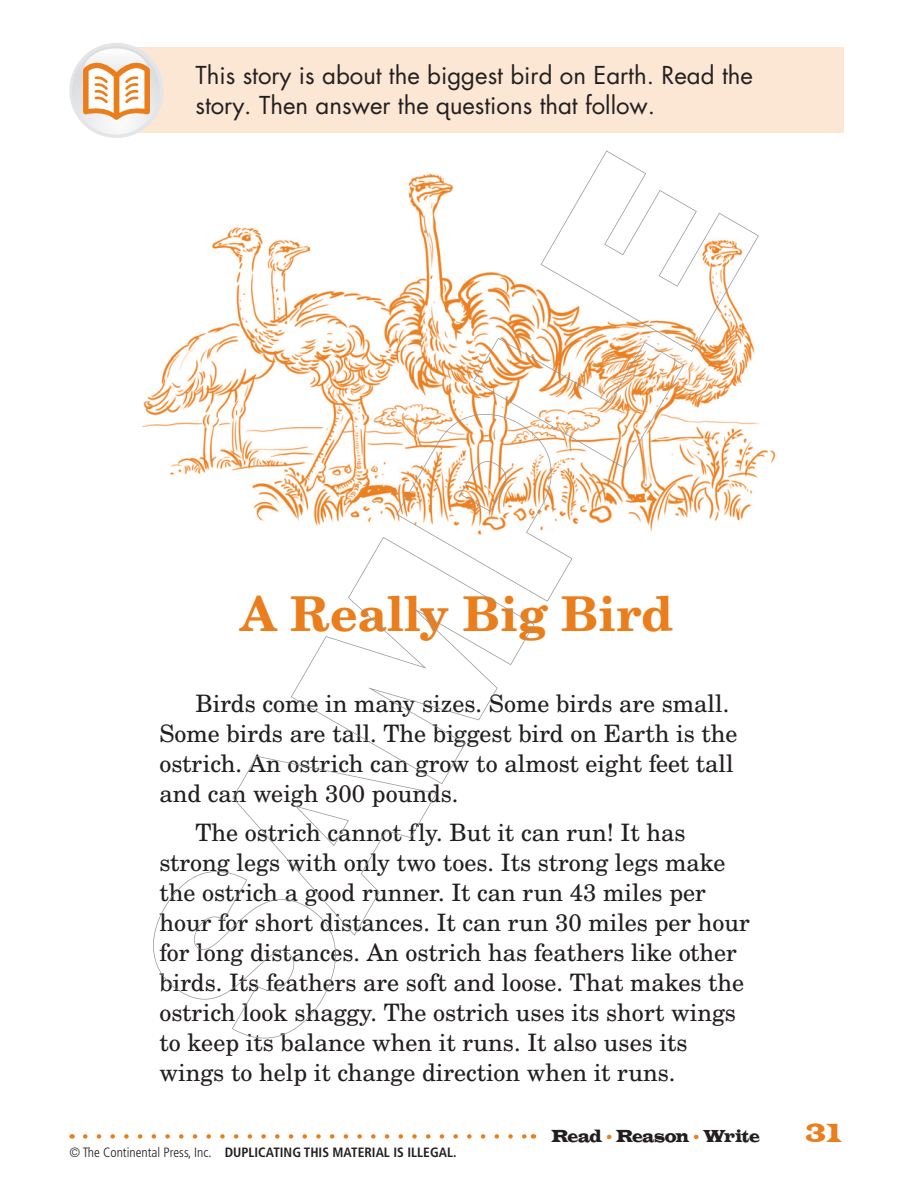
<style>
.page{position:relative;width:912px;height:1189px;background:#fff}
.page>*{position:absolute;margin:0;border:0;box-sizing:border-box;transform-origin:0 0}
.Story_Title{font:700 48px "Century Sch L";color:#ea7e1d}
.t1{font:27px "Indubitably";color:#ea7e1d}
.Story_Text{font:24px/30px "Century Sch L Roma";color:#231f20}
.Direction{font:24px/30px "CP Futura";color:#231f20}
.t2{font:18px "Indubitably";letter-spacing:-.015em;color:#231f20}
.t3{font:700 condensed 13.5px "Frutiger";color:#231f20}
.s1{font-weight:300}
.s2{font-size:12px;color:#ea7e1d}
</style>
<div class="page">
<svg style="left:85px;top:1134px;width:441px;height:4px"></svg>
<div style="left:114px;top:47px;width:729px;height:86px;background:#fce7d4"></div>
<div style="left:69px;top:43px;width:94px;height:95px;background:#e4e5e7;border-radius:50%"></div>
<svg style="left:72px;top:46px;width:88px;height:89px"></svg>
<img style="left:141px;top:173px;width:635px;height:354px">
<svg style="left:153px;top:756px;width:284px;height:282px"></svg>
<svg style="left:291px;top:537px;width:243px;height:247px"></svg>
<svg style="left:396px;top:338px;width:288px;height:264px"></svg>
<svg style="left:540px;top:150px;width:218px;height:202px"></svg>
<p class="Direction" style="left:195px;top:60px;width:559px">This story is about the biggest bird on Earth. Read the story. Then answer the questions that follow.</p>
<p class="Story_Title" style="left:240px;top:583px;width:434px">A Really Big Bird</p>
<p class="Story_Text" style="left:159px;top:688px;width:579px;text-indent:36px">Birds come in many sizes. Some birds are small.<br>Some birds are tall. The biggest bird on Earth is the ostrich. An ostrich can grow to almost eight feet tall and can weigh 300 pounds.</p>
<p class="Story_Text" style="left:159px;top:817px;width:591px;text-indent:36px">The ostrich cannot fly. But it can run! It has strong legs with only two toes. Its strong legs make the ostrich a good runner. It can run 43 miles per hour for short distances. It can run 30 miles per hour for long distances. An ostrich has feathers like other birds. Its feathers are soft and loose. That makes the ostrich look shaggy. The ostrich uses its short wings to keep its balance when it runs. It also uses its wings to help it change direction when it runs.</p>
<p class="t3" style="left:69px;top:1144px;width:388px"><span class="s1">© The Continental Press, Inc.</span> DUPLICATING THIS MATERIAL IS ILLEGAL.</p>
<p class="t2" style="left:551px;top:1125px;width:210px">Read <span class="s2">•</span> Reason <span class="s2">•</span> Write</p>
<p class="t1" style="left:806px;top:1117px;width:38px">31</p>
</div>
